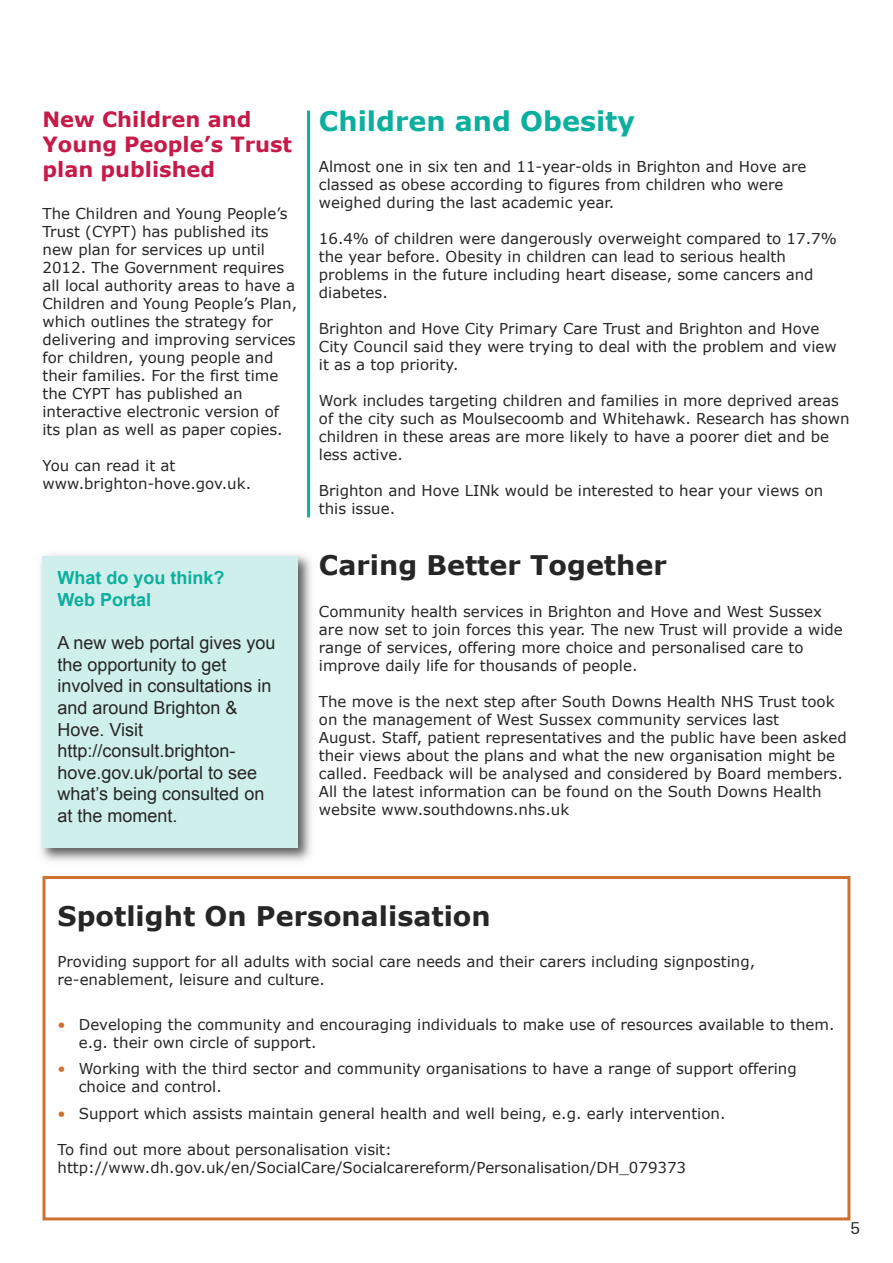
<style>
.page{position:relative;width:893px;height:1263px;background:#fff}
.page>*{position:absolute;margin:0;border:0;box-sizing:border-box;transform-origin:0 0}
.t1{font:700 27px "Verdana";color:#272627}
.t2{font:700 27px "Verdana";color:#0cae9d}
.t3{font:700 21px/25.2px "Verdana";color:#c61a49}
.t4{font:18px/21.6px "Arial";color:#272627}
.t5{font:700 18px/21.6px "Arial";color:#0cae9d}
.t6{font:18px "Serifa BT";color:#272627}
.t7{font:15px/18px "Verdana";color:#272627}
.s1{color:#ce7130}
</style>
<div class="page">
<img style="left:40px;top:554px;width:271px;height:307px">
<div style="left:43px;top:556px;width:255px;height:292px;background:#ceefeb"></div>
<hr style="left:307px;top:111px;width:3px;height:406px;background:#0cae9d">
<div style="left:43px;top:876px;width:807px;height:344px;border:3px solid #ce7130"></div>
<h2 class="t3" style="left:43px;top:106px;width:251px">New Children and<br>Young People’s Trust plan published</h2>
<p class="t7" style="left:43px;top:204px;width:256px">The Children and Young People’s<br>Trust (CYPT) has published its new plan for services up until<br>2012. The Government requires all local authority areas to have a<br>Children and Young People’s Plan, which outlines the strategy for delivering and improving services for children, young people and their families. For the first time the CYPT has published an interactive electronic version of its plan as well as paper copies.</p>
<p class="t7" style="left:43px;top:456px;width:210px">You can read it at www.brighton-hove.gov.uk.</p>
<p class="t5" style="left:58px;top:567px;width:168px">What do you think?<br>Web Portal</p>
<p class="t4" style="left:58px;top:632px;width:220px">A new web portal gives you the opportunity to get involved in consultations in and around Brighton &amp;<br>Hove. Visit http://consult.brighton&shy;hove.gov.uk/portal to see what’s being consulted on at the moment.</p>
<h1 class="t2" style="left:319px;top:104px;width:318px">Children and Obesity</h1>
<p class="t7" style="left:319px;top:157px;width:489px">Almost one in six ten and 11-year-olds in Brighton and Hove are classed as obese according to figures from children who were weighed during the last academic year.</p>
<p class="t7" style="left:319px;top:229px;width:519px">16.4% of children were dangerously overweight compared to 17.7% the year before. Obesity in children can lead to serious health problems in the future including heart disease, some cancers and diabetes.</p>
<p class="t7" style="left:319px;top:319px;width:519px">Brighton and Hove City Primary Care Trust and Brighton and Hove<br>City Council said they were trying to deal with the problem and view it as a top priority.</p>
<p class="t7" style="left:319px;top:391px;width:532px">Work includes targeting children and families in more deprived areas of the city such as Moulsecoomb and Whitehawk. Research has shown children in these areas are more likely to have a poorer diet and be less active.</p>
<p class="t7" style="left:319px;top:481px;width:506px">Brighton and Hove LINk would be interested to hear your views on this issue.</p>
<h1 class="t1" style="left:319px;top:548px;width:349px">Caring Better Together</h1>
<p class="t7" style="left:319px;top:602px;width:525px">Community health services in Brighton and Hove and West Sussex are now set to join forces this year. The new Trust will provide a wide range of services, offering more choice and personalised care to improve daily life for thousands of people.</p>
<p class="t7" style="left:319px;top:692px;width:529px">The move is the next step after South Downs Health NHS Trust took on the management of West Sussex community services last<br>August. Staff, patient representatives and the public have been asked their views about the plans and what the new organisation might be called. Feedback will be analysed and considered by Board members.<br>All the latest information can be found on the South Downs Health website www.southdowns.nhs.uk</p>
<h1 class="t1" style="left:58px;top:899px;width:435px">Spotlight On Personalisation</h1>
<p class="t7" style="left:58px;top:952px;width:699px">Providing support for all adults with social care needs and their carers including signposting, re-enablement, leisure and culture.</p>
<p class="t7" style="left:79px;top:1015px;width:757px;text-indent:-21px"><span class="s1">•</span> Developing the community and encouraging individuals to make use of resources available to them. e.g. their own circle of support.</p>
<p class="t7" style="left:79px;top:1059px;width:719px;text-indent:-21px"><span class="s1">•</span> Working with the third sector and community organisations to have a range of support offering choice and control.</p>
<p class="t7" style="left:58px;top:1104px;width:669px"><span class="s1">•</span> Support which assists maintain general health and well being, e.g. early intervention.</p>
<p class="t7" style="left:58px;top:1140px;width:630px">To find out more about personalisation visit: http://www.dh.gov.uk/en/SocialCare/Socialcarereform/Personalisation/DH_079373</p>
<p class="t6" style="left:850px;top:1217px;width:11px">5</p>
</div>
